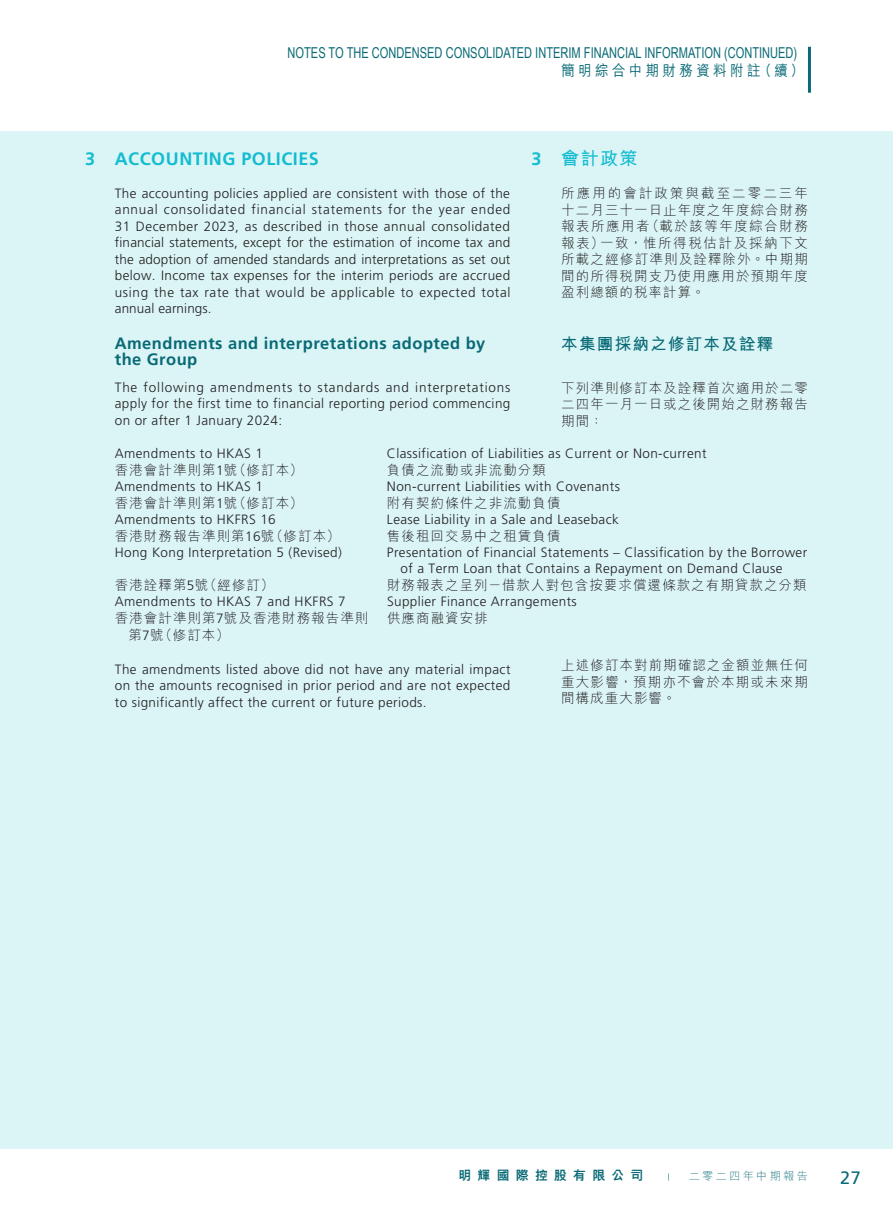
<style>
.page{position:relative;width:893px;height:1212px;background:#fff}
.page>*{position:absolute;margin:0;border:0;box-sizing:border-box;transform-origin:0 0}
.t1{font:700 18px "Frutiger LT Std";letter-spacing:.03em;color:#14bcd0}
.t2{font:700 18px "M Hei HK";color:#14bcd0}
.t3{font:18px "Frutiger LT Std";color:#096a76}
.t4{font:700 16.5px/16.5px "Frutiger LT Std";letter-spacing:.03em;color:#096a76}
.t5{font:700 16.5px "M Hei HK";letter-spacing:.08em;color:#096a76}
.t6{font:15px "Arial Narrow";color:#096a76;scale:.9 1}
.t7{font:500 15px "M Hei HK";letter-spacing:.25em;color:#096a76;scale:.9 1}
.t8{font:300 13.5px/16.5px "Frutiger LT Std";letter-spacing:.03em;color:#231f20;text-align:justify}
.t9{font:300 13.5px/16.5px "M Hei HK";letter-spacing:.08em;color:#231f20;text-align:justify}
.t10{font:800 12.75px "M Hei HK";letter-spacing:.5em;color:#096a76}
.t11{font:300 11.25px "M Hei HK";letter-spacing:.2em;color:#297b87}
.t12{font:700 7.5px "M Hei HK";color:#096a76}
.s1{font-family:"Frutiger LT Std"}
</style>
<div class="page">
<div style="left:0;top:132px;width:893px;height:1017px;background:#dbf5f7"></div>
<hr style="left:808px;top:47px;width:3px;height:46px;background:#096a76">
<p class="t6" style="left:288px;top:41px;width:568px">NOTES TO THE CONDENSED CONSOLIDATED INTERIM FINANCIAL INFORMATION (CONTINUED)</p>
<p class="t7" style="left:561px;top:60px;width:271px">簡明綜合中期財務資料附註（續）</p>
<h1 class="t2" style="left:531px;top:145px;width:107px"><span class="s1">3</span> 會計政策</h1>
<p class="t9" style="left:561px;top:185px;width:248px">所應用的會計政策與截至二零二三年十二月三十一日止年度之年度綜合財務報表所應用者（載於該等年度綜合財務報表）一致，惟所得稅估計及採納下文所載之經修訂準則及詮釋除外。中期期間的所得稅開支乃使用應用於預期年度盈利總額的稅率計算。</p>
<p class="t5" style="left:561px;top:332px;width:214px">本集團採納之修訂本及詮釋</p>
<p class="t9" style="left:561px;top:379px;width:248px">下列準則修訂本及詮釋首次適用於二零二四年一月一日或之後開始之財務報告期間：</p>
<h1 class="t1" style="left:85px;top:148px;width:235px">3 ACCOUNTING POLICIES</h1>
<p class="t8" style="left:115px;top:185px;width:397px">The accounting policies applied are consistent with those of the annual consolidated financial statements for the year ended 31 December 2023, as described in those annual consolidated financial statements, except for the estimation of income tax and the adoption of amended standards and interpretations as set out below. Income tax expenses for the interim periods are accrued using the tax rate that would be applicable to expected total annual earnings.</p>
<p class="t4" style="left:115px;top:335px;width:372px">Amendments and interpretations adopted by the Group</p>
<p class="t8" style="left:115px;top:379px;width:397px">The following amendments to standards and interpretations apply for the first time to financial reporting period commencing on or after 1 January 2024:</p>
<p class="t8" style="left:115px;top:445px;width:150px">Amendments to HKAS 1</p>
<p class="t8" style="left:387px;top:445px;width:321px">Classification of Liabilities as Current or Non-current</p>
<p class="t9" style="left:115px;top:461px;width:190px">香港會計準則第<span class="s1">1</span>號（修訂本）</p>
<p class="t9" style="left:387px;top:461px;width:161px">負債之流動或非流動分類</p>
<p class="t8" style="left:115px;top:478px;width:150px">Amendments to HKAS 1</p>
<p class="t8" style="left:387px;top:478px;width:234px">Non-current Liabilities with Covenants</p>
<p class="t9" style="left:115px;top:494px;width:190px">香港會計準則第<span class="s1">1</span>號（修訂本）</p>
<p class="t9" style="left:387px;top:494px;width:175px">附有契約條件之非流動負債</p>
<p class="t8" style="left:115px;top:511px;width:162px">Amendments to HKFRS 16</p>
<p class="t8" style="left:387px;top:511px;width:233px">Lease Liability in a Sale and Leaseback</p>
<p class="t9" style="left:115px;top:527px;width:227px">香港財務報告準則第<span class="s1">16</span>號（修訂本）</p>
<p class="t9" style="left:387px;top:527px;width:175px">售後租回交易中之租賃負債</p>
<p class="t8" style="left:115px;top:544px;width:229px">Hong Kong Interpretation 5 (Revised)</p>
<p class="t8" style="left:400px;top:544px;width:408px;text-indent:-14px">Presentation of Financial Statements – Classification by the Borrower of a Term Loan that Contains a Repayment on Demand Clause</p>
<p class="t9" style="left:115px;top:577px;width:161px">香港詮釋第<span class="s1">5</span>號（經修訂）</p>
<p class="t9" style="left:387px;top:577px;width:421px">財務報表之呈列－借款人對包含按要求償還條款之有期貸款之分類</p>
<p class="t8" style="left:115px;top:594px;width:232px">Amendments to HKAS 7 and HKFRS 7</p>
<p class="t8" style="left:387px;top:594px;width:191px">Supplier Finance Arrangements</p>
<p class="t9" style="left:128px;top:610px;width:242px;text-indent:-14px">香港會計準則第<span class="s1">7</span>號及香港財務報告準則第<span class="s1">7</span>號（修訂本）</p>
<p class="t9" style="left:387px;top:610px;width:102px">供應商融資安排</p>
<p class="t8" style="left:115px;top:661px;width:397px">The amendments listed above did not have any material impact on the amounts recognised in prior period and are not expected to significantly affect the current or future periods.</p>
<p class="t9" style="left:561px;top:657px;width:248px">上述修訂本對前期確認之金額並無任何重大影響，預期亦不會於本期或未來期間構成重大影響。</p>
<p class="t10" style="left:458px;top:1169px;width:186px">明輝國際控股有限公司</p>
<p class="t12" style="left:668px;top:1171px;width:3px">|</p>
<p class="t11" style="left:689px;top:1168px;width:121px">二零二四年中期報告</p>
<h1 class="t3" style="left:840px;top:1167px;width:22px">27</h1>
</div>
